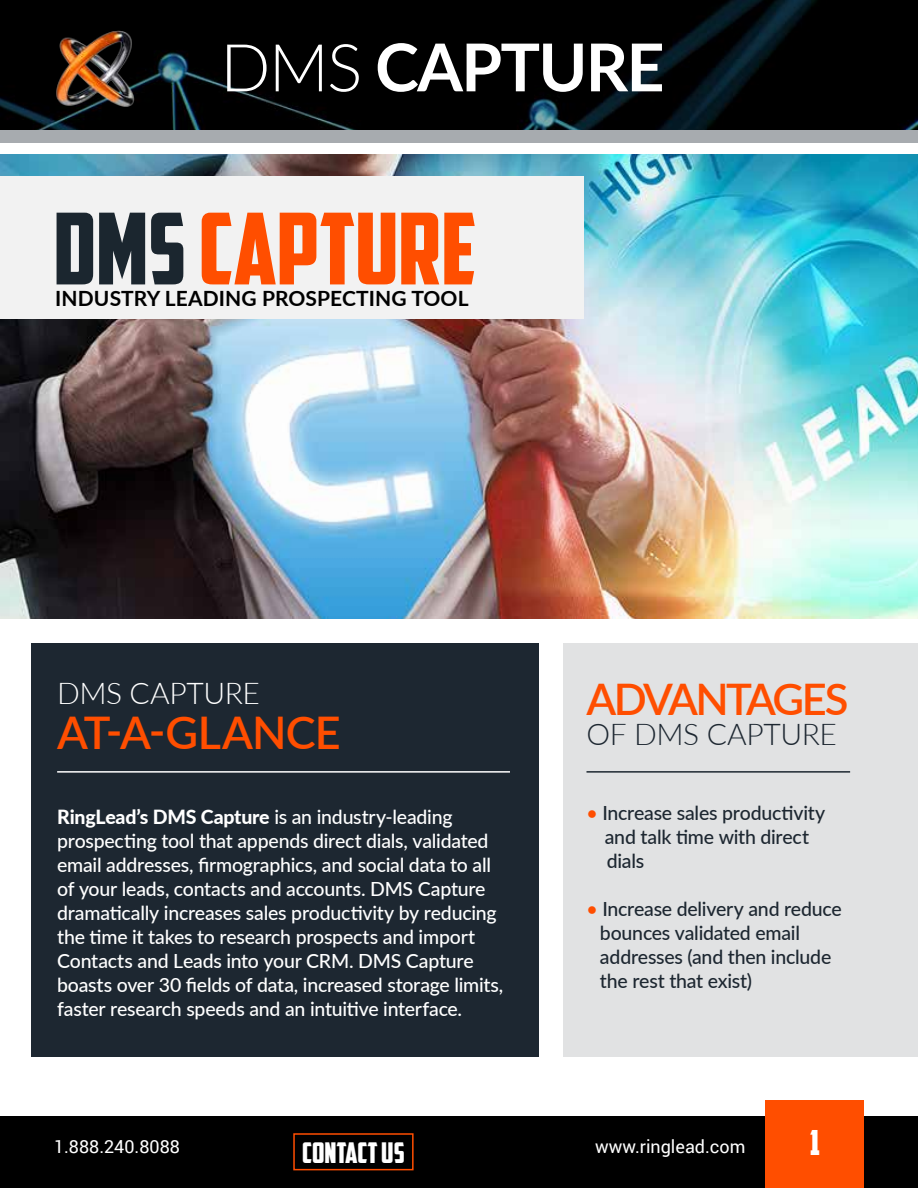
<style>
.page{position:relative;width:918px;height:1188px;background:#fff}
.page>*{position:absolute;margin:0;border:0;box-sizing:border-box;transform-origin:0 0}
.t1{font:99px "American Captain";color:#ff4e00}
.t2{font:700 66px "Lato";letter-spacing:-.025em;color:#fff}
.t3{font:600 45px "Lato";letter-spacing:-.015em;color:#ff4e00}
.t4{font:600 43.5px "Lato";letter-spacing:-.065em;color:#ff4e00}
.t5{font:34.5px "American Captain";color:#fff}
.t6{font:300 30px "Lato";letter-spacing:-.015em;color:#1d2731}
.t7{font:300 30px "Lato";letter-spacing:-.015em;color:#fff}
.t8{font:28.5px "American Captain";color:#fff}
.t9{font:700 21px "Lato";letter-spacing:.005em;color:#000}
.t10{font:500 19.5px/24px "Lato";letter-spacing:-.01em;color:#fff}
.t11{font:500 19.5px/24px "Lato";letter-spacing:-.01em;color:#1d2731}
.t12{font:18px "Roboto";color:#fff}
.s1{font-weight:300}
.s2{color:#1b262f}
.s3{font-weight:800}
.s4{color:#ff4e00}
</style>
<div class="page">
<svg style="left:0;top:0;width:918px;height:142px;fill:#000"></svg>
<img style="left:54px;top:29px;width:82px;height:79px">
<div style="left:0;top:1116px;width:918px;height:72px;background:#000"></div>
<div style="left:766px;top:1101px;width:98px;height:87px;background:#ff4e00"></div>
<img style="left:0;top:155px;width:918px;height:464px">
<div style="left:293px;top:1133px;width:121px;height:37px;border:2px solid #ff4e00"></div>
<div style="left:32px;top:644px;width:507px;height:413px;background:#1d2731"></div>
<hr style="left:57px;top:771px;width:453px;height:2px;background:#fff">
<div style="left:564px;top:644px;width:354px;height:413px;background:#e1e2e3"></div>
<hr style="left:586px;top:771px;width:264px;height:2px;background:#1d2731">
<div style="left:0;top:176px;width:584px;height:143px;background:#f2f2f2"></div>
<h2 class="t2" style="left:220px;top:19px;width:446px"><span class="s1">DMS</span> CAPTURE</h2>
<h1 class="t1" style="left:54px;top:189px;width:425px"><span class="s2">DMS</span> CAPTURE</h1>
<p class="t9" style="left:55px;top:283px;width:415px">INDUSTRY LEADING PROSPECTING TOOL</p>
<h3 class="t7" style="left:57px;top:673px;width:204px">DMS CAPTURE</h3>
<h3 class="t3" style="left:57px;top:700px;width:285px">AT-A-GLANCE</h3>
<p class="t10" style="left:57px;top:804px;width:448px"><span class="s3">RingLead’s DMS Capture</span> is an industry-leading prospecting tool that appends direct dials, validated email addresses, firmographics, and social data to all of your leads, contacts and accounts. DMS Capture dramatically increases sales productivity by reducing the time it takes to research prospects and import Contacts and Leads into your CRM. DMS Capture boasts over 30 fields of data, increased storage limits, faster research speeds and an intuitive interface.</p>
<h3 class="t4" style="left:586px;top:668px;width:263px">ADVANTAGES</h3>
<h3 class="t6" style="left:586px;top:713px;width:252px">OF DMS CAPTURE</h3>
<p class="t11" style="left:605px;top:800px;width:222px;text-indent:-18px"><span class="s4">•</span> Increase sales productivity and talk time with direct dials</p>
<p class="t11" style="left:600px;top:896px;width:243px;text-indent:-13px"><span class="s4">•</span> Increase delivery and reduce bounces validated email addresses (and then include the rest that exist)</p>
<p class="t12" style="left:54px;top:1134px;width:127px">1.888.240.8088</p>
<p class="t12" style="left:595px;top:1134px;width:152px">www.ringlead.com</p>
<h3 class="t5" style="left:810px;top:1122px;width:12px">1</h3>
<h3 class="t8" style="left:302px;top:1135px;width:104px">CONTACT US</h3>
</div>
